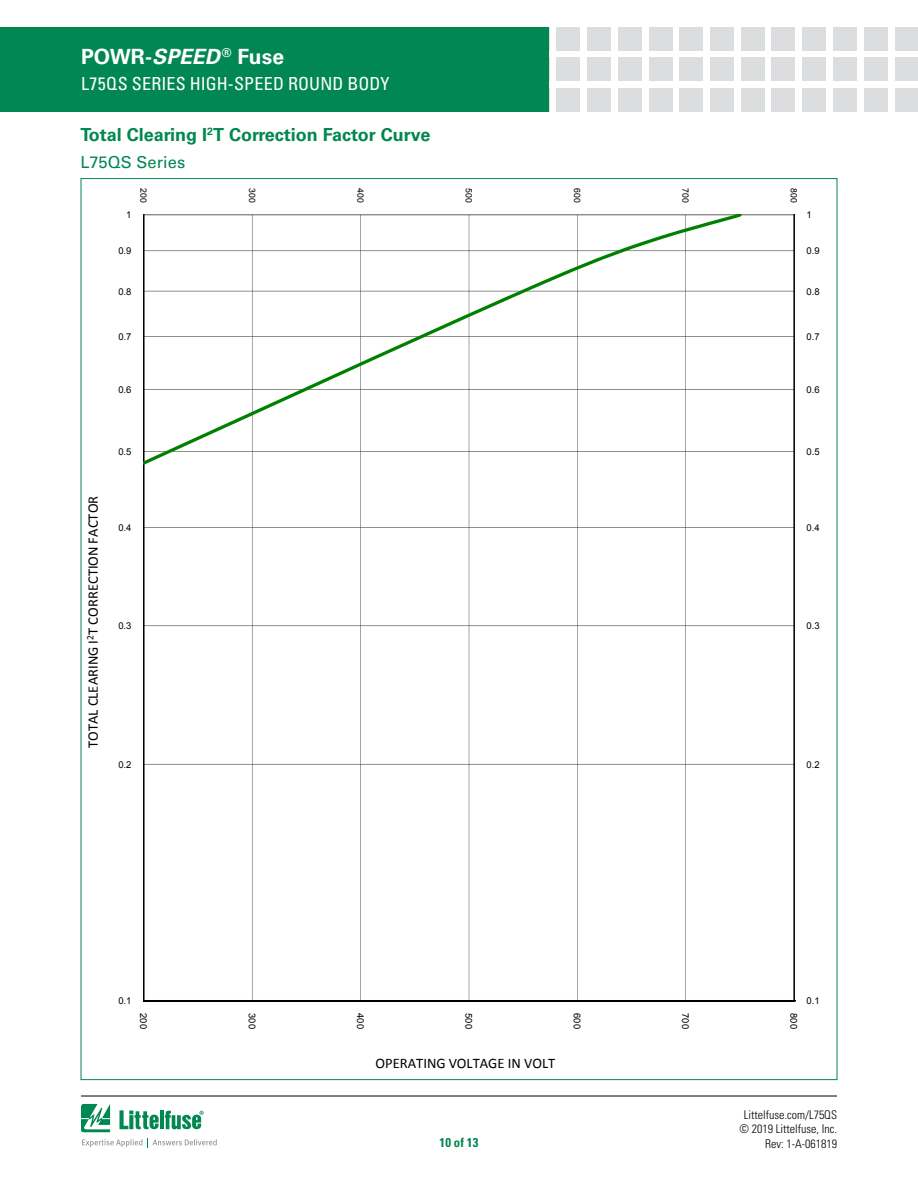
<style>
.page{position:relative;width:918px;height:1188px;background:#fff}
.page>*{position:absolute;margin:0;border:0;box-sizing:border-box;transform-origin:0 0}
.t1{font:700 21px "Univers LT Std";letter-spacing:.005em;color:#fff}
.FACTS_HEAD{font:700 18px "Univers LT Std";color:#008752}
.t2{font:condensed 18px "Univers LT Std";letter-spacing:.01em;color:#fff}
.PRODUCT_SUBHEAD{font:16.5px "Univers LT Std";letter-spacing:.005em;color:#008752}
.t3{font:14.55px "Calibri";color:#000}
.t4{font:700 condensed 12.75px "Univers LT Std";color:#008752}
.t5{font:300 condensed 12px/14.4px "Univers LT Std";color:#000;text-align:center}
.t6{font:9.45px "Arial";color:#000}
.t7{font:8.7px "Arial";letter-spacing:.005em;color:#000}
.s1{font-style:italic}
</style>
<div class="page">
<svg style="left:81px;top:1104px;width:29px;height:28px"></svg>
<hr style="left:160px;top:1111px;width:4px;height:18px;background:#008752">
<svg style="left:165px;top:1111px;width:39px;height:18px"></svg>
<svg style="left:120px;top:1110px;width:39px;height:19px"></svg>
<svg style="left:82px;top:1139px;width:60px;height:8px"></svg>
<svg style="left:152px;top:1139px;width:65px;height:7px"></svg>
<hr style="left:81px;top:1096px;width:756px;height:1px;background:#000">
<div style="left:557px;top:27px;width:23px;height:23px;background:#dcddde"></div>
<div style="left:557px;top:58px;width:23px;height:23px;background:#dcddde"></div>
<div style="left:557px;top:88px;width:23px;height:24px;background:#dcddde"></div>
<div style="left:587px;top:27px;width:24px;height:23px;background:#dcddde"></div>
<div style="left:587px;top:58px;width:24px;height:23px;background:#dcddde"></div>
<div style="left:587px;top:88px;width:24px;height:24px;background:#dcddde"></div>
<div style="left:618px;top:27px;width:24px;height:23px;background:#dcddde"></div>
<div style="left:618px;top:58px;width:24px;height:23px;background:#dcddde"></div>
<div style="left:618px;top:88px;width:24px;height:24px;background:#dcddde"></div>
<div style="left:649px;top:27px;width:23px;height:23px;background:#dcddde"></div>
<div style="left:649px;top:58px;width:23px;height:23px;background:#dcddde"></div>
<div style="left:649px;top:88px;width:23px;height:24px;background:#dcddde"></div>
<div style="left:679px;top:27px;width:24px;height:23px;background:#dcddde"></div>
<div style="left:679px;top:58px;width:24px;height:23px;background:#dcddde"></div>
<div style="left:679px;top:88px;width:24px;height:24px;background:#dcddde"></div>
<div style="left:710px;top:27px;width:24px;height:23px;background:#dcddde"></div>
<div style="left:710px;top:58px;width:24px;height:23px;background:#dcddde"></div>
<div style="left:710px;top:88px;width:24px;height:24px;background:#dcddde"></div>
<div style="left:741px;top:27px;width:23px;height:23px;background:#dcddde"></div>
<div style="left:741px;top:58px;width:23px;height:23px;background:#dcddde"></div>
<div style="left:741px;top:88px;width:23px;height:24px;background:#dcddde"></div>
<div style="left:772px;top:27px;width:23px;height:23px;background:#dcddde"></div>
<div style="left:772px;top:58px;width:23px;height:23px;background:#dcddde"></div>
<div style="left:772px;top:88px;width:23px;height:24px;background:#dcddde"></div>
<div style="left:833px;top:27px;width:24px;height:23px;background:#dcddde"></div>
<div style="left:833px;top:58px;width:24px;height:23px;background:#dcddde"></div>
<div style="left:833px;top:88px;width:24px;height:24px;background:#dcddde"></div>
<div style="left:802px;top:27px;width:24px;height:23px;background:#dcddde"></div>
<div style="left:802px;top:58px;width:24px;height:23px;background:#dcddde"></div>
<div style="left:802px;top:88px;width:24px;height:24px;background:#dcddde"></div>
<div style="left:864px;top:27px;width:23px;height:23px;background:#dcddde"></div>
<div style="left:864px;top:58px;width:23px;height:23px;background:#dcddde"></div>
<div style="left:864px;top:88px;width:23px;height:24px;background:#dcddde"></div>
<div style="left:895px;top:27px;width:23px;height:23px;background:#dcddde"></div>
<div style="left:895px;top:58px;width:23px;height:23px;background:#dcddde"></div>
<div style="left:895px;top:88px;width:23px;height:24px;background:#dcddde"></div>
<div style="left:0;top:27px;width:549px;height:85px;background:#008752"></div>
<svg style="left:144px;top:215px;width:651px;height:787px"></svg>
<svg style="left:144px;top:215px;width:598px;height:250px"></svg>
<h1 class="t1" style="left:81px;top:44px;width:205px">POWR-<span class="s1">SPEED</span> <sup>®</sup> Fuse</h1>
<h2 class="t2" style="left:81px;top:72px;width:310px">L75QS SERIES HIGH-SPEED ROUND BODY</h2>
<p class="FACTS_HEAD" style="left:81px;top:124px;width:351px">Total Clearing I<sup>2</sup>T Correction Factor Curve</p>
<p class="PRODUCT_SUBHEAD" style="left:81px;top:152px;width:106px">L75QS Series</p>
<p class="t6" style="left:126px;top:209px;width:7px">1</p>
<p class="t6" style="left:118px;top:245px;width:15px">0.9</p>
<p class="t6" style="left:118px;top:285px;width:15px">0.8</p>
<p class="t6" style="left:118px;top:331px;width:15px">0.7</p>
<p class="t7" style="left:149px;top:188px;width:16px;rotate:90deg">200</p>
<p class="t7" style="left:258px;top:188px;width:16px;rotate:90deg">300</p>
<p class="t7" style="left:366px;top:188px;width:16px;rotate:90deg">400</p>
<p class="t7" style="left:475px;top:188px;width:16px;rotate:90deg">500</p>
<p class="t7" style="left:583px;top:188px;width:16px;rotate:90deg">600</p>
<p class="t7" style="left:691px;top:188px;width:16px;rotate:90deg">700</p>
<p class="t7" style="left:800px;top:188px;width:16px;rotate:90deg">800</p>
<p class="t6" style="left:807px;top:209px;width:7px">1</p>
<p class="t6" style="left:807px;top:245px;width:15px">0.9</p>
<p class="t6" style="left:807px;top:285px;width:15px">0.8</p>
<p class="t6" style="left:807px;top:331px;width:15px">0.7</p>
<p class="t6" style="left:118px;top:383px;width:15px">0.6</p>
<p class="t6" style="left:807px;top:383px;width:15px">0.6</p>
<p class="t3" style="left:84px;top:748px;width:254px;rotate:-90deg">TOTAL CLEARING I<sup>2</sup>T CORRECTION FACTOR</p>
<p class="t6" style="left:118px;top:445px;width:15px">0.5</p>
<p class="t6" style="left:118px;top:522px;width:15px">0.4</p>
<p class="t6" style="left:118px;top:620px;width:15px">0.3</p>
<p class="t6" style="left:118px;top:758px;width:15px">0.2</p>
<p class="t6" style="left:807px;top:445px;width:15px">0.5</p>
<p class="t6" style="left:807px;top:522px;width:15px">0.4</p>
<p class="t6" style="left:807px;top:620px;width:15px">0.3</p>
<p class="t6" style="left:807px;top:758px;width:15px">0.2</p>
<p class="t6" style="left:118px;top:995px;width:15px">0.1</p>
<p class="t6" style="left:150px;top:1013px;width:17px;rotate:90deg">200</p>
<p class="t6" style="left:258px;top:1013px;width:17px;rotate:90deg">300</p>
<p class="t6" style="left:367px;top:1013px;width:17px;rotate:90deg">400</p>
<p class="t6" style="left:475px;top:1013px;width:17px;rotate:90deg">500</p>
<p class="t6" style="left:583px;top:1013px;width:17px;rotate:90deg">600</p>
<p class="t6" style="left:692px;top:1013px;width:17px;rotate:90deg">700</p>
<p class="t6" style="left:800px;top:1013px;width:17px;rotate:90deg">800</p>
<p class="t3" style="left:376px;top:1054px;width:181px">OPERATING VOLTAGE IN VOLT</p>
<p class="t6" style="left:807px;top:995px;width:15px">0.1</p>
<p class="t5" style="left:739px;top:1107px;width:99px">Littelfuse.com/L75QS © 2019 Littelfuse, Inc.</p>
<h3 class="t4" style="left:440px;top:1134px;width:40px">10 of 13</h3>
<p class="t5" style="left:765px;top:1136px;width:73px">Rev: 1-A-061819</p>
</div>
